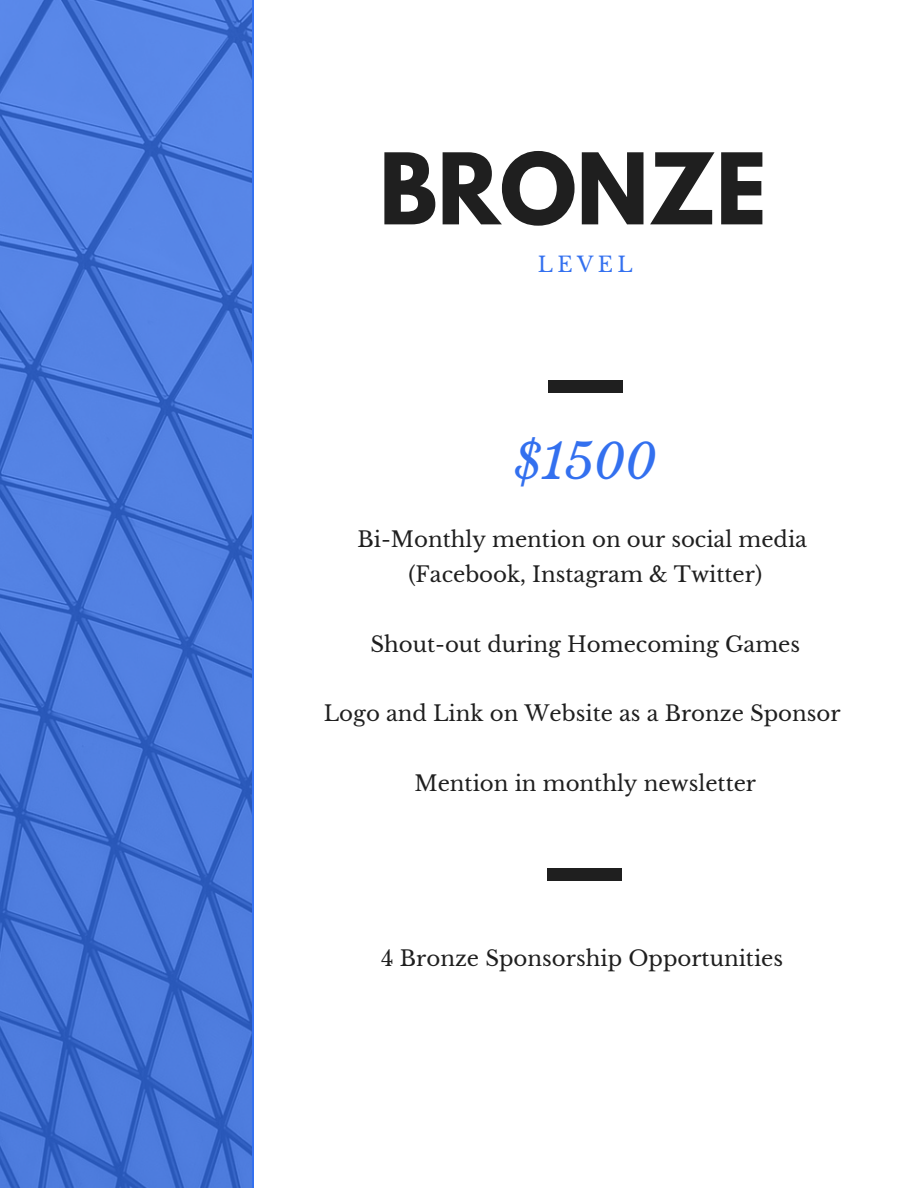
<style>
.page{position:relative;width:918px;height:1188px;background:#fff}
.page>*{position:absolute;margin:0;border:0;box-sizing:border-box;transform-origin:0 0}
.t1{font:700 87.45px "League Spartan";color:#1f1f1f}
.t2{font:italic 47.85px "Libre Baskerville";color:#3370ef}
.t3{font:21.3px "Libre Baskerville";color:#1f1f1f}
.t4{font:21px "Libre Baskerville";letter-spacing:.21em;color:#3370ef}
</style>
<div class="page">
<img style="left:0;top:0;width:252px;height:1188px">
<div style="left:548px;top:868px;width:74px;height:13px;background:#1f1f1f"></div>
<div style="left:548px;top:381px;width:74px;height:12px;background:#1f1f1f"></div>
<p class="t1" style="left:379px;top:146px;width:389px">BRONZE</p>
<p class="t4" style="left:538px;top:251px;width:96px">LEVEL</p>
<p class="t2" style="left:514px;top:433px;width:144px">$1500</p>
<p class="t3" style="left:357px;top:526px;width:451px">Bi-Monthly mention on our social media</p>
<p class="t3" style="left:409px;top:561px;width:355px">(Facebook, Instagram &amp; Twitter)</p>
<p class="t3" style="left:370px;top:631px;width:431px">Shout-out during Homecoming Games</p>
<p class="t3" style="left:324px;top:701px;width:518px">Logo and Link on Website as a Bronze Sponsor</p>
<p class="t3" style="left:414px;top:770px;width:343px">Mention in monthly newsletter</p>
<p class="t3" style="left:381px;top:945px;width:403px">4 Bronze Sponsorship Opportunities</p>
</div>
